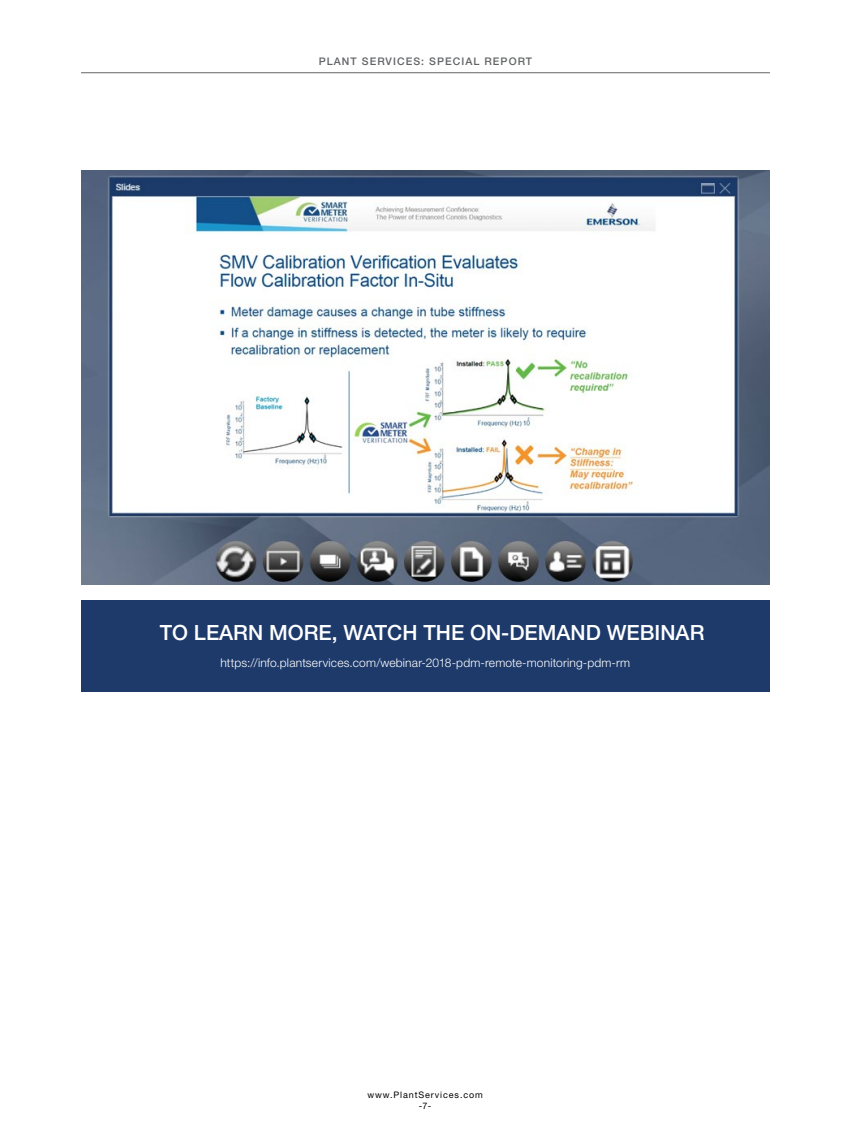
<style>
.page{position:relative;width:851px;height:1134px;background:#fff}
.page>*{position:absolute;margin:0;border:0;box-sizing:border-box;transform-origin:0 0}
.t1{font:500 21px "Helvetica Neue LT Std";color:#fff}
.t2{font:300 12px "Helvetica Neue LT Std";letter-spacing:.015em;color:#fff}
.t3{font:500 10.5px "Helvetica Neue LT Std";letter-spacing:.1em;color:#636466}
.t4{font:9px/10.8px "Helvetica Neue LT Std";letter-spacing:.1em;color:#000;text-align:center}
</style>
<div class="page">
<hr style="left:81px;top:72px;width:689px;height:1px;background:#636466">
<img style="left:81px;top:170px;width:689px;height:415px">
<div style="left:81px;top:600px;width:688px;height:91px;background:#1d3a6a"></div>
<p class="t3" style="left:319px;top:55px;width:215px">PLANT SERVICES: SPECIAL REPORT</p>
<h1 class="t1" style="left:160px;top:620px;width:546px">TO LEARN MORE, WATCH THE ON-DEMAND WEBINAR</h1>
<p class="t2" style="left:220px;top:655px;width:411px">https://info.plantservices.com/webinar-2018-pdm-remote-monitoring-pdm-rm</p>
<p class="t4" style="left:367px;top:1089px;width:117px">www.PlantServices.com -7-</p>
</div>
